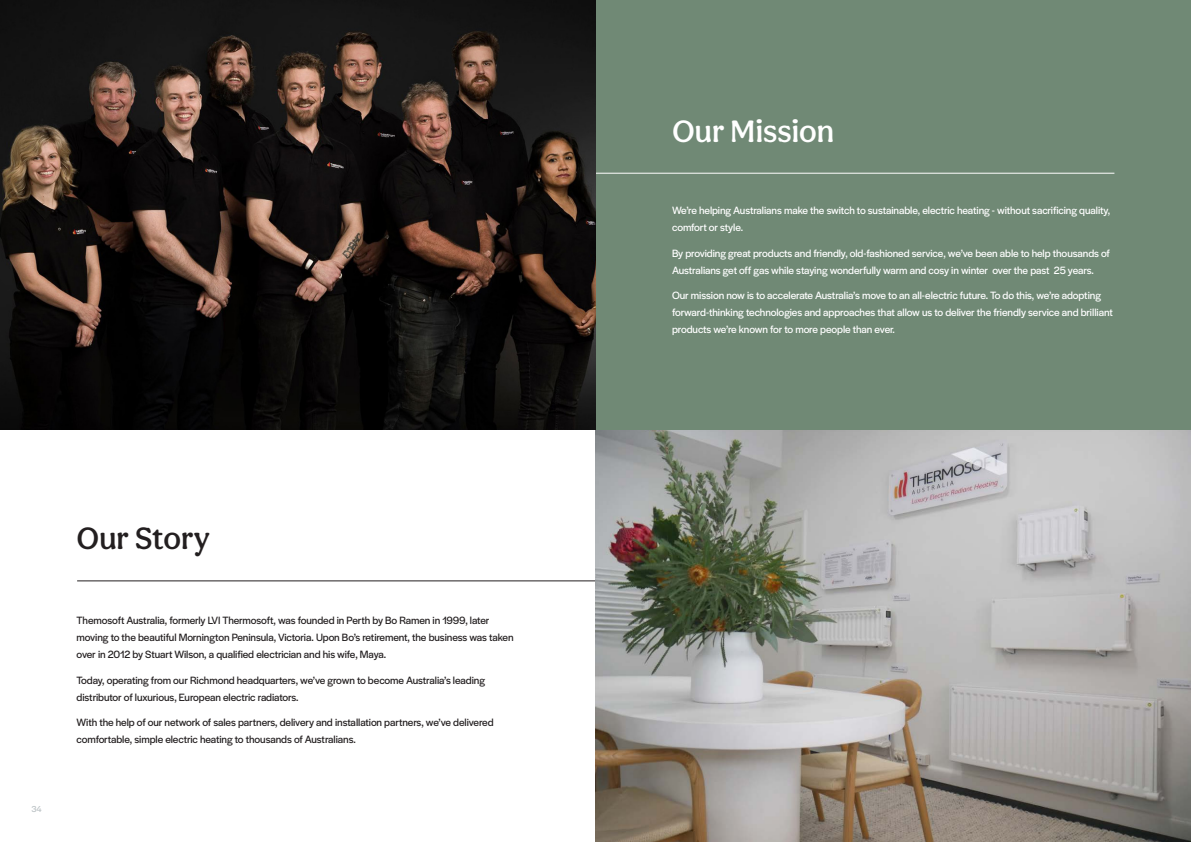
<style>
.page{position:relative;width:1191px;height:842px;background:#fff}
.page>*{position:absolute;margin:0;border:0;box-sizing:border-box;transform-origin:0 0}
.t1{font:500 32px "Aesthet Nova";color:#fff}
.t2{font:500 32px "Aesthet Nova";color:#231f20}
.t3{font:11px/17px "Halyard Display";letter-spacing:-.01em;color:#231f20}
.t4{font:11px/17px "Halyard Display";letter-spacing:-.01em;color:#fff}
.t5{font:9px "Halyard Display";color:#b9c0c3}
</style>
<div class="page">
<hr style="left:77px;top:581px;width:530px;height:1px;background:#231f20">
<img style="left:595px;top:429px;width:596px;height:413px">
<div style="left:595px;top:0;width:596px;height:429px;background:#708975"></div>
<hr style="left:568px;top:173px;width:546px;height:1px;background:#fff">
<img style="left:0;top:0;width:595px;height:429px">
<p class="t5" style="left:31px;top:803px;width:12px">34</p>
<p class="t2" style="left:77px;top:519px;width:135px">Our Story</p>
<p class="t3" style="left:77px;top:611px;width:438px">Themosoft Australia, formerly LVI Thermosoft, was founded in Perth by Bo Ramen in 1999, later moving to the beautiful Mornington Peninsula, Victoria. Upon Bo’s retirement, the business was taken over in 2012 by Stuart Wilson, a qualified electrician and his wife, Maya.</p>
<p class="t3" style="left:77px;top:671px;width:410px">Today, operating from our Richmond headquarters, we’ve grown to become Australia’s leading distributor of luxurious, European electric radiators.</p>
<p class="t3" style="left:77px;top:713px;width:418px">With the help of our network of sales partners, delivery and installation partners, we’ve delivered comfortable, simple electric heating to thousands of Australians.</p>
<p class="t1" style="left:672px;top:112px;width:164px">Our Mission</p>
<p class="t4" style="left:672px;top:202px;width:440px">We’re helping Australians make the switch to sustainable, electric heating - without sacrificing quality, comfort or style.</p>
<p class="t4" style="left:672px;top:244px;width:439px">By providing great products and friendly, old-fashioned service, we’ve been able to help thousands of<br>Australians get off gas while staying wonderfully warm and cosy in winter over the past 25 years.</p>
<p class="t4" style="left:672px;top:287px;width:442px">Our mission now is to accelerate Australia’s move to an all-electric future. To do this, we’re adopting forward-thinking technologies and approaches that allow us to deliver the friendly service and brilliant products we’re known for to more people than ever.</p>
</div>
